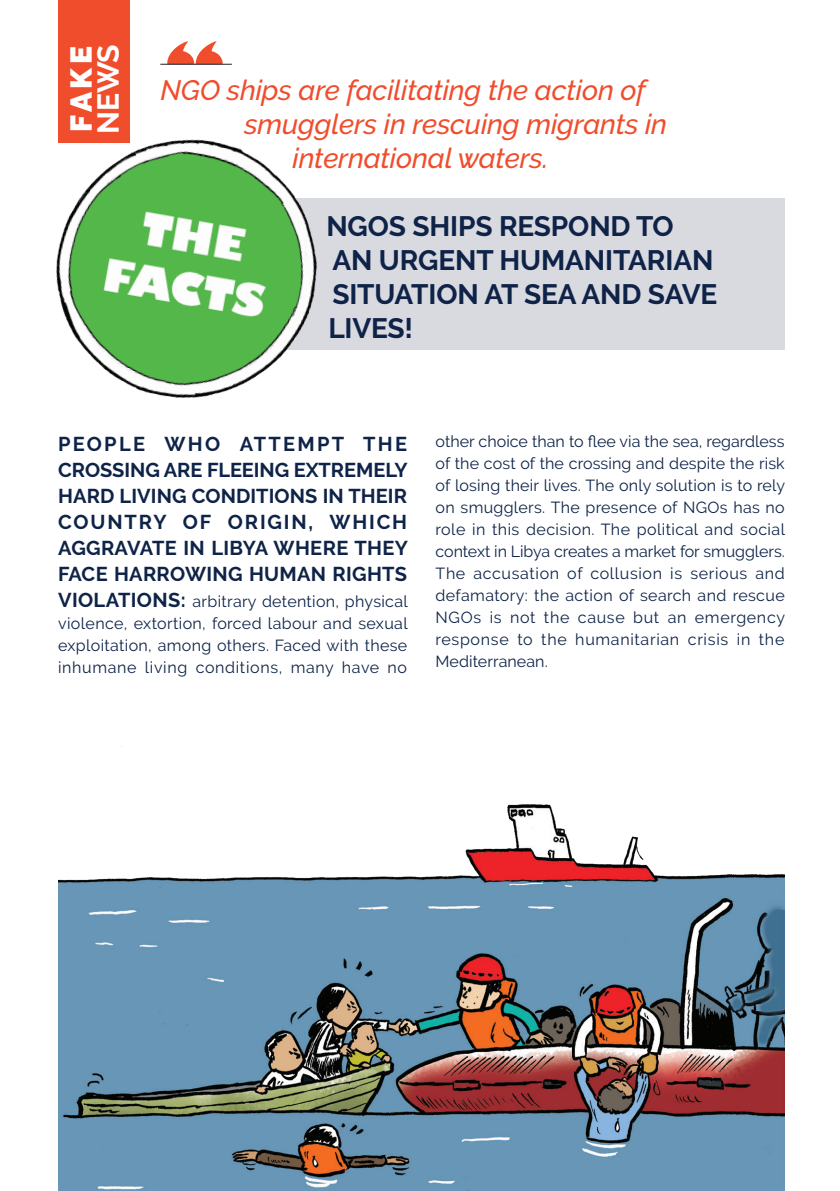
<style>
.page{position:relative;width:840px;height:1191px;background:#fff}
.page>*{position:absolute;margin:0;border:0;box-sizing:border-box;transform-origin:0 0}
.LIGNE_1_RA{font:900 30.2px/27px "Raleway";color:#fff}
.Mythe{font:italic 500 28px "Raleway";letter-spacing:-.005em;color:#f04d2c}
.Fait{font:700 28px/34px "Raleway";letter-spacing:-.005em;color:#0e2347}
.Texte_encadré{font:700 20px/26px "Raleway";letter-spacing:.015em;color:#0e2347;text-align:justify}
.Texte_encadré-2{font:16px/22px "Raleway";letter-spacing:.04em;color:#0e2347;text-align:justify}
.s1{font-weight:700}
.s2{font-weight:700;font-size:20px}
</style>
<div class="page">
<div style="left:58px;top:0;width:72px;height:142px;background:#f04d2c"></div>
<img style="left:58px;top:712px;width:726px;height:479px">
<div style="left:237px;top:198px;width:547px;height:151px;background:#d9d9e0"></div>
<img style="left:56px;top:60px;width:333px;height:338px">
<svg style="left:167px;top:41px;width:55px;height:23px"></svg>
<hr style="left:160px;top:64px;width:72px;height:1px;background:#231f20">
<p class="LIGNE_1_RA" style="left:68px;top:134px;width:91px;rotate:-90deg">FAKE<br><span class="s1">NEWS</span></p>
<p class="Mythe" style="left:160px;top:74px;width:486px">NGO ships are facilitating the action of</p>
<p class="Mythe" style="left:244px;top:108px;width:424px">smugglers in rescuing migrants in</p>
<p class="Mythe" style="left:292px;top:142px;width:257px">international waters.</p>
<p class="Fait" style="left:326px;top:209px;width:392px">NGOS SHIPS RESPOND TO<br>AN URGENT HUMANITARIAN<br>SITUATION AT SEA AND SAVE<br>LIVES!</p>
<p class="Texte_encadré" style="left:58px;top:431px;width:351px">PEOPLE WHO ATTEMPT THE CROSSING ARE FLEEING EXTREMELY HARD LIVING CONDITIONS IN THEIR COUNTRY OF ORIGIN, WHICH AGGRAVATE IN LIBYA WHERE THEY FACE HARROWING HUMAN RIGHTS</p>
<p class="Texte_encadré-2" style="left:58px;top:590px;width:351px"><span class="s2">VIOLATIONS:</span> arbitrary detention, physical violence, extortion, forced labour and sexual exploitation, among others. Faced with these inhumane living conditions, many have no</p>
<p class="Texte_encadré-2" style="left:435px;top:430px;width:351px">other choice than to flee via the sea, regardless of the cost of the crossing and despite the risk of losing their lives. The only solution is to rely on smugglers. The presence of NGOs has no role in this decision. The political and social context in Libya creates a market for smugglers.<br>The accusation of collusion is serious and defamatory: the action of search and rescue NGOs is not the cause but an emergency response to the humanitarian crisis in the Mediterranean.</p>
</div>
